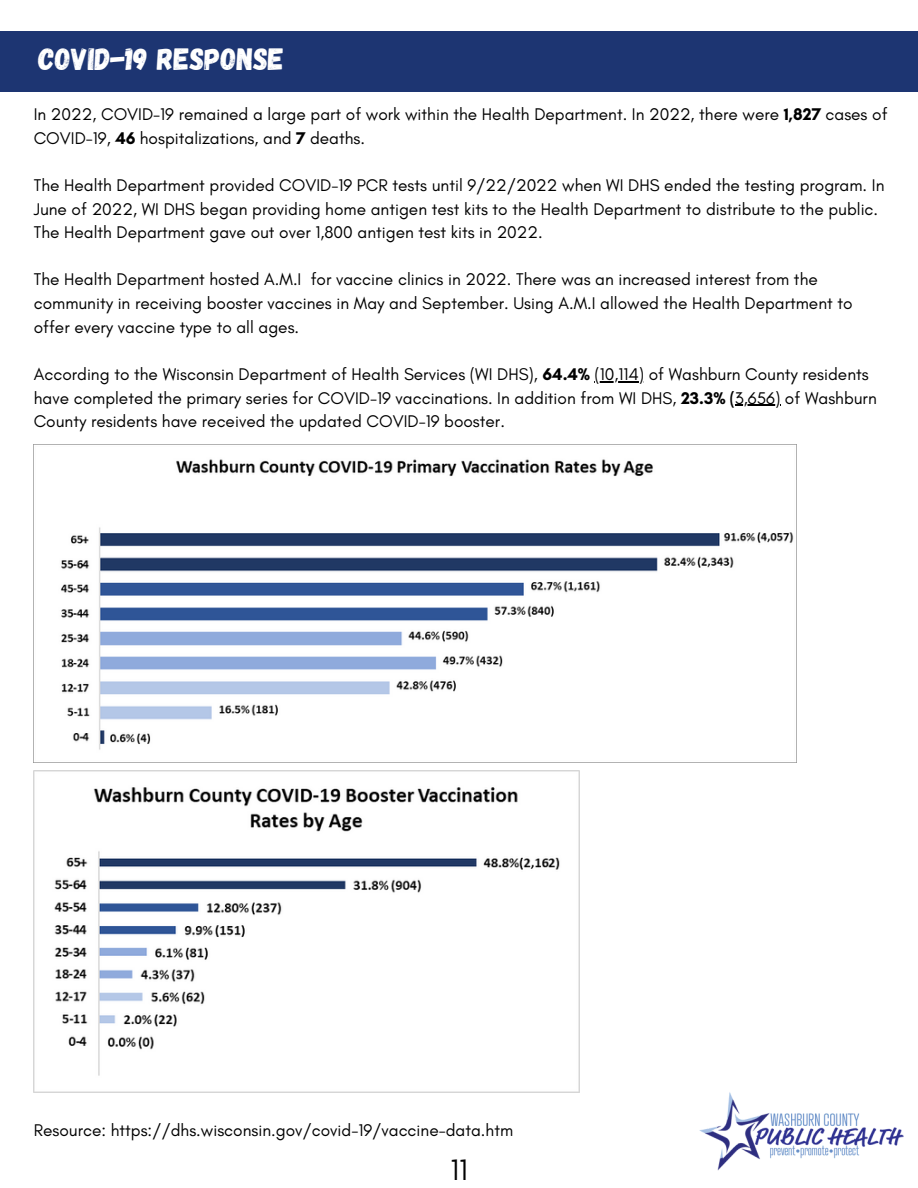
<style>
.page{position:relative;width:918px;height:1188px;background:#fff}
.page>*{position:absolute;margin:0;border:0;box-sizing:border-box;transform-origin:0 0}
.t1{font:30.75px "Gagalin";color:#fff}
.t2{font:30px "Glacial Indifference";color:#000}
.t3{font:17.25px/23.7px "Glacial Indifference";color:#000}
.s1{font-weight:700}
</style>
<div class="page">
<div style="left:0;top:32px;width:918px;height:59px;background:#1d3572"></div>
<img style="left:699px;top:1092px;width:205px;height:79px">
<hr style="left:595px;top:381px;width:49px;height:1px;background:#000">
<hr style="left:735px;top:405px;width:45px;height:1px;background:#000">
<img style="left:61px;top:459px;width:733px;height:291px">
<img style="left:34px;top:770px;width:545px;height:322px">
<h1 class="t1" style="left:39px;top:39px;width:247px">COVID-19 RESPONSE</h1>
<p class="t3" style="left:34px;top:102px;width:855px">In 2022, COVID-19 remained a large part of work within the Health Department. In 2022, there were <span class="s1">1,827</span> cases of<br>COVID-19, <span class="s1">46</span> hospitalizations, and <span class="s1">7</span> deaths.</p>
<p class="t3" style="left:34px;top:173px;width:852px">The Health Department provided COVID-19 PCR tests until 9/22/2022 when WI DHS ended the testing program. In<br>June of 2022, WI DHS began providing home antigen test kits to the Health Department to distribute to the public.<br>The Health Department gave out over 1,800 antigen test kits in 2022.</p>
<p class="t3" style="left:34px;top:267px;width:820px">The Health Department hosted A.M.I for vaccine clinics in 2022. There was an increased interest from the community in receiving booster vaccines in May and September. Using A.M.I allowed the Health Department to offer every vaccine type to all ages.</p>
<p class="t3" style="left:34px;top:362px;width:845px">According to the Wisconsin Department of Health Services (WI DHS), <span class="s1">64.4%</span> (10,114) of Washburn County residents have completed the primary series for COVID-19 vaccinations. In addition from WI DHS, <span class="s1">23.3% (</span>3,656) of Washburn<br>County residents have received the updated COVID-19 booster.</p>
<p class="t3" style="left:34px;top:1118px;width:481px">Resource: https://dhs.wisconsin.gov/covid-19/vaccine-data.htm</p>
<h2 class="t2" style="left:450px;top:1151px;width:19px">11</h2>
</div>
